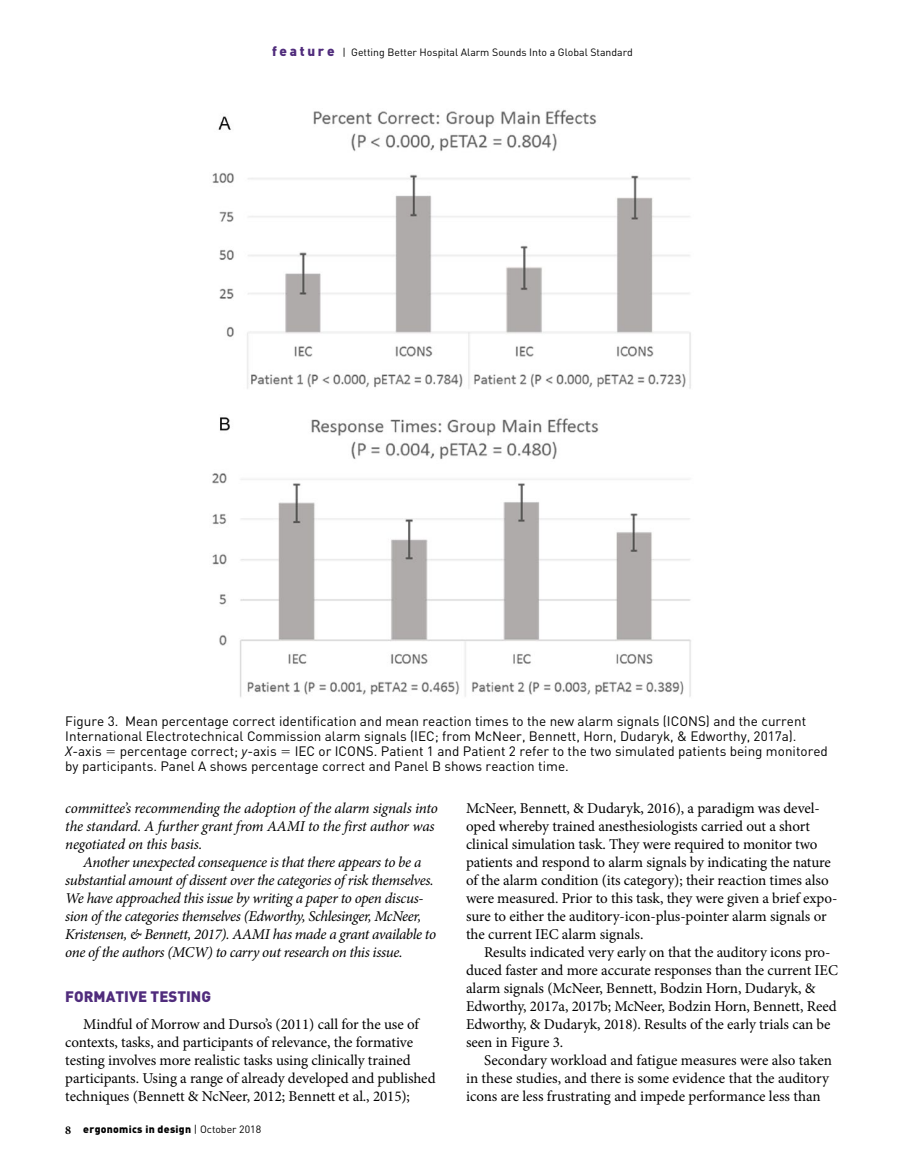
<style>
.page{position:relative;width:905px;height:1175px;background:#fff}
.page>*{position:absolute;margin:0;border:0;box-sizing:border-box;transform-origin:0 0}
.t1{font:15px/18px "Minion Pro";letter-spacing:-.005em;color:#000}
.t2{font:italic 15px/18px "Minion Pro";letter-spacing:-.025em;color:#000}
.t3{font:900 15px "DIN";color:#502c7c}
.t4{font:13.5px/15px "DIN";color:#000}
.t5{font:10.5px "DIN";color:#000}
.t6{font:900 10.5px "DIN";letter-spacing:.025em;color:#000}
.s1{font-weight:900;font-size:13.5px;color:#502c7c}
.s2{font-style:italic}
.s3{font-family:"Minion Pro";font-weight:700;font-size:12px}
.s4{font-weight:400}
</style>
<div class="page">
<img style="left:212px;top:109px;width:479px;height:588px">
<p class="t5" style="left:272px;top:46px;width:362px"><span class="s1">f e a t u r e</span> | Getting Better Hospital Alarm Sounds Into a Global Standard</p>
<p class="t4" style="left:65px;top:713px;width:742px">Figure 3. Mean percentage correct identification and mean reaction times to the new alarm signals (ICONS) and the current<br>International Electrotechnical Commission alarm signals (IEC ; from McNeer, Bennett, Horn, Dudaryk, &amp; Edworthy, 2017a).<br><span class="s2">X</span>-axis</p>
<p class="t4" style="left:65px;top:743px;width:764px;text-indent:229px">IEC or ICONS. Patient 1 and Patient 2 refer to the two simulated patients being monitored by participants. Panel A shows percentage correct and Panel B shows reaction time.</p>
<p class="t4" style="left:120px;top:743px;width:158px">percentage correct; <span class="s2">y</span>-axis</p>
<p class="t2" style="left:65px;top:799px;width:374px">committee’s recommending the adoption of the alarm signals into the standard. A further grant from AAMI to the first author was negotiated on this basis.</p>
<p class="t2" style="left:65px;top:853px;width:372px;text-indent:18px">Another unexpected consequence is that there appears to be a substantial amount of dissent over the categories of risk themselves.<br>We have approached this issue by writing a paper to open discus&shy;sion of the categories themselves (Edworthy, Schlesinger, McNeer, Kristensen, &amp; Bennett, 2017). AAMI has made a grant available to one of the authors (MCW) to carry out research on this issue.</p>
<p class="t3" style="left:65px;top:986px;width:146px">Formative Testi ng</p>
<p class="t1" style="left:65px;top:1015px;width:372px;text-indent:18px">Mindful of Morrow and Durso’s (2011) call for the use of contexts, tasks, and participants of relevance, the formative testing involves more realistic tasks using clinically trained participants. Using a range of already developed and published techniques (Bennett &amp; NcNeer, 2012; Bennett et al., 2015);</p>
<p class="t6" style="left:65px;top:1121px;width:197px"><span class="s3">8</span> ergonomics in design <span class="s4">| October 2018</span></p>
<p class="t1" style="left:466px;top:799px;width:373px">McNeer, Bennett, &amp; Dudaryk, 2016), a paradigm was devel&shy;oped whereby trained anesthesiologists carried out a short clinical simulation task. They were required to monitor two patients and respond to alarm signals by indicating the nature of the alarm condition (its category); their reaction times also were measured. Prior to this task, they were given a brief expo&shy;sure to either the auditory-icon-plus-pointer alarm signals or the current IEC alarm signals.</p>
<p class="t1" style="left:466px;top:943px;width:373px;text-indent:18px">Results indicated very early on that the auditory icons pro&shy;duced faster and more accurate responses than the current IEC alarm signals (McNeer, Bennett, Bodzin Horn, Dudaryk, &amp; Edworthy, 2017a, 2017b; McNeer, Bodzin Horn, Bennett, Reed Edworthy, &amp; Dudaryk, 2018). Results of the early trials can be seen in Figure 3.</p>
<p class="t1" style="left:466px;top:1051px;width:367px;text-indent:18px">Secondary workload and fatigue measures were also taken in these studies, and there is some evidence that the auditory icons are less frustrating and impede performance less than</p>
</div>
